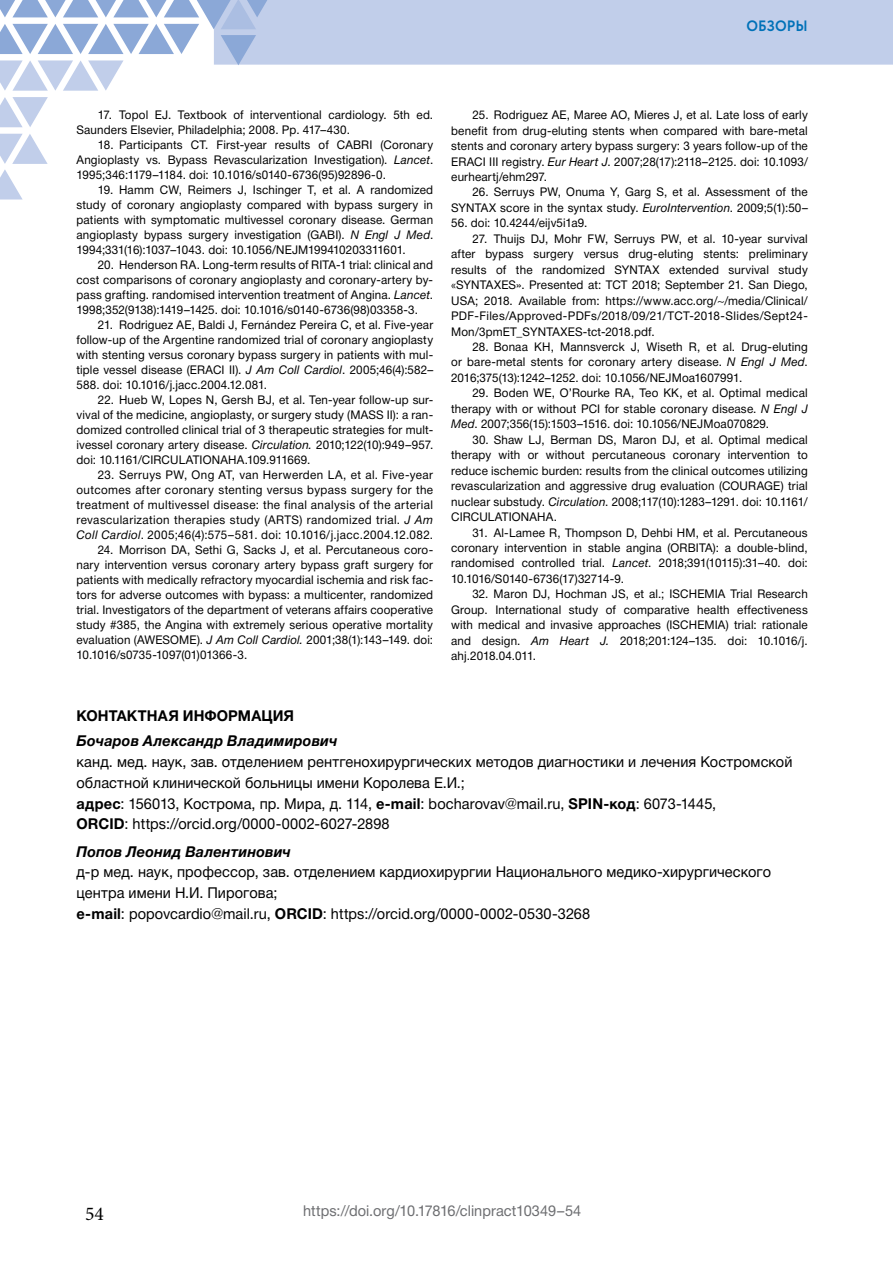
<style>
.page{position:relative;width:893px;height:1263px;background:#fff}
.page>*{position:absolute;margin:0;border:0;box-sizing:border-box;transform-origin:0 0}
.t1{font:19.5px "Minion Pro";color:#000}
.t2{font:15px/20.9px "Helvetica Neue Cyr";letter-spacing:.005em;color:#000}
.t3{font:italic 700 15px "Helvetica Neue Cyr";letter-spacing:.01em;color:#000}
.t4{font:15px "Helvetica Neue Cyr";letter-spacing:.005em;color:#6d6e71}
.t5{font:700 15px "Helvetica Neue Cyr";letter-spacing:.005em;color:#000}
.t6{font:700 15px "Circe";letter-spacing:-.005em;color:#0071b8;scale:.95 1}
.t7{font:12px/15px "Helvetica Neue Cyr";letter-spacing:.01em;color:#000;text-align:justify}
.s1{font-style:italic}
.s2{font-family:"Myriad Pro"}
.s3{font-weight:700}
</style>
<div class="page">
<svg style="left:0;top:97px;width:48px;height:30px"></svg>
<svg style="left:0;top:134px;width:48px;height:65px"></svg>
<svg style="left:0;top:0;width:893px;height:91px"></svg>
<p class="t6" style="left:746px;top:16px;width:66px">ОБЗОРЫ</p>
<p class="t7" style="left:77px;top:108px;width:358px;text-indent:21px">17. Topol EJ. Textbook of interventional cardiology. 5th ed.<br>Saunders Elsevier, Philadelphia; 2008. Рр. 417–430.</p>
<p class="t7" style="left:77px;top:138px;width:358px;text-indent:21px">18. Participants CT. First-year results of CABRI (Coronary Angioplasty vs. Bypass Revascularization Investigation). <span class="s1">Lancet</span>.<br>1995;346:1179–1184. doi: 10.1016/s0140-6736(95)92896-0.</p>
<p class="t7" style="left:77px;top:183px;width:358px;text-indent:21px">19. Hamm CW, Reimers J, Ischinger T, et al. A randomized study of coronary angioplasty compared with bypass surgery in patients with symptomatic multivessel coronary disease. German angioplasty bypass surgery investigation (GABI). <span class="s1">N Engl J Med</span>.<br>1994;331(16):1037–1043. doi: 10.1056/NEJM199410203311601.</p>
<p class="t7" style="left:77px;top:258px;width:358px;text-indent:21px">20. Henderson RA. Long-term results of RITA-1 trial: clinical and cost comparisons of coronary angioplasty and coronary-artery by&shy;pass grafting. randomised intervention treatment of Angina. <span class="s1">Lancet</span>.<br>1998;352(9138):1419–1425. doi: 10.1016/s0140-6736(98)03358-3.</p>
<p class="t7" style="left:77px;top:318px;width:358px;text-indent:21px">21. Rodriguez AE, Baldi J, Fern<span class="s2">á</span>ndez Pereira C, et al. Five-year follow-up of the Argentine randomized trial of coronary angioplasty with stenting versus coronary bypass surgery in patients with mul&shy;tiple vessel disease (ERACI II). <span class="s1">J Am Coll Cardiol</span>. 2005;46(4):582– 588. doi: 10.1016/j.jacc.2004.12.081.</p>
<p class="t7" style="left:77px;top:393px;width:358px;text-indent:21px">22. Hueb W, Lopes N, Gersh BJ, et al. Ten-year follow-up sur&shy;vival of the medicine, angioplasty, or surgery study (MASS II): a ran&shy;domized controlled clinical trial of 3 therapeutic strategies for mult&shy;ivessel coronary artery disease. <span class="s1">Circulation.</span> 2010;122(10):949–957. doi: 10.1161/CIRCULATIONAHA.109.911669.</p>
<p class="t7" style="left:77px;top:468px;width:358px;text-indent:21px">23. Serruys PW, Ong AT, van Herwerden LA, et al. Five-year outcomes after coronary stenting versus bypass surgery for the treatment of multivessel disease: the final analysis of the arterial revascularization therapies study (ARTS) randomized trial. <span class="s1">J Am Coll Cardiol</span>. 2005;46(4):575–581. doi: 10.1016/j.jacc.2004.12.082.</p>
<p class="t7" style="left:77px;top:543px;width:358px;text-indent:21px">24. Morrison DA, Sethi G, Sacks J, et al. Percutaneous coro&shy;nary intervention versus coronary artery bypass graft surgery for patients with medically refractory myocardial ischemia and risk fac&shy;tors for adverse outcomes with bypass: a multicenter, randomized trial. Investigators of the department of veterans affairs cooperative study #385, the Angina with extremely serious operative mortality evaluation (AWESOME). <span class="s1">J Am Coll Cardiol.</span> 2001;38(1):143–149. doi:<br>10.1016/s0735-1097(01)01366-3.</p>
<p class="t7" style="left:451px;top:107px;width:358px;line-height:15.5px;text-indent:21px">25. Rodriguez AE, Maree AO, Mieres J, et al. Late loss of early benefit from drug-eluting stents when compared with bare-metal stents and coronary artery bypass surgery: 3 years follow-up of the ERACI III registry. <span class="s1">Eur Heart J</span>. 2007;28(17):2118–2125. doi: 10.1093/ eurheartj/ehm297.</p>
<p class="t7" style="left:451px;top:185px;width:358px;line-height:15.5px;text-align:right">26. Serruys PW, Onuma Y, Garg S, et al. Assessment of the<br>SYNTAX score in the syntax study. <span class="s1">EuroIntervention</span>. 2009;5(1):50–</p>
<p class="t7" style="left:451px;top:216px;width:138px">56. doi: 10.4244/eijv5i1a9.</p>
<p class="t7" style="left:451px;top:231px;width:358px;line-height:15.5px;text-indent:21px">27. Thuijs DJ, Mohr FW, Serruys PW, et al. 10-year survival after bypass surgery versus drug-eluting stents: preliminary results of the randomized SYNTAX extended survival study <span class="s2">«</span>SYNTAXES». Presented at: TCT 2018; September 21. San Diego, USA; 2018. Available from: https://www.acc.org/~/media/Clinical/ PDF-Files/Approved-PDFs/2018/09/21/TCT-2018-Slides/Sept24- Mon/3pmET_SYNTAXES-tct-2018.pdf.</p>
<p class="t7" style="left:451px;top:339px;width:358px;line-height:15.5px;text-indent:21px">28. Bonaa KH, Mannsverck J, Wiseth R, et al. Drug-eluting or bare-metal stents for coronary artery disease. <span class="s1">N Engl J Med</span>.<br>2016;375(13):1242–1252. doi: 10.1056/NEJMoa1607991.</p>
<p class="t7" style="left:451px;top:385px;width:358px;line-height:15.5px;text-indent:21px">29. Boden WE, O’Rourke RA, Teo KK, et al. Optimal medical therapy with or without PCI for stable coronary disease. <span class="s1">N Engl J Med</span>. 2007;356(15):1503–1516. doi: 10.1056/NEJMoa070829.</p>
<p class="t7" style="left:451px;top:432px;width:358px;line-height:15.5px;text-indent:21px">30. Shaw LJ, Berman DS, Maron DJ, et al. Optimal medical therapy with or without percutaneous coronary intervention to reduce ischemic burden: results from the clinical outcomes utilizing revascularization and aggressive drug evaluation (COURAGE) trial nuclear substudy. <span class="s1">Circulation</span>. 2008;117(10):1283–1291. doi: 10.1161/ CIRCULATIONAHA.</p>
<p class="t7" style="left:451px;top:525px;width:358px;line-height:15.5px;text-indent:21px">31. Al-Lamee R, Thompson D, Dehbi HM, et al. Percutaneous coronary intervention in stable angina (ORBITA): a double-blind, randomised controlled trial. <span class="s1">Lancet</span>. 2018;391(10115):31–40. doi:<br>10.1016/S0140-6736(17)32714-9.</p>
<p class="t7" style="left:451px;top:586px;width:358px;line-height:15.5px;text-indent:21px">32. Maron DJ, Hochman JS, et al.; ISCHEMIA Trial Research Group. International study of comparative health effectiveness with medical and invasive approaches (ISCHEMIA) trial: rationale and design. <span class="s1">Am Heart J.</span> 2018;201:124–135. doi: 10.1016/j. ahj.2018.04.011.</p>
<p class="t5" style="left:77px;top:707px;width:219px">КОНТАКТНАЯ ИНФОРМАЦИЯ</p>
<p class="t3" style="left:77px;top:732px;width:262px">Бочаров Александр Владимирович</p>
<p class="t2" style="left:77px;top:751px;width:717px">канд. мед. наук, зав. отделением рентгенохирургических методов диагностики и лечения Костромской областной клинической больницы имени Королева Е.И.;<br><span class="s3">адрес</span>: 156013, Кострома, пр. Мира, д. 114, <span class="s3">e-mail</span>: bocharovav@mail.ru, <span class="s3">SPIN-код</span>: 6073-1445,<br><span class="s3">ORСID</span>: https://orcid.org/0000-0002-6027-2898</p>
<p class="t3" style="left:77px;top:843px;width:216px">Попов Леонид Валентинович</p>
<p class="t2" style="left:77px;top:862px;width:696px">д-р мед. наук, профессор, зав. отделением кардиохирургии Национального медико-хирургического центра имени Н.И. Пирогова;<br><span class="s3">e-mail</span>: popovcardio@mail.ru, <span class="s3">ORСID</span>: https://orcid.org/0000-0002-0530-3268</p>
<h1 class="t1" style="left:85px;top:1200px;width:20px">54</h1>
<p class="t4" style="left:303px;top:1203px;width:280px">https://doi.org/10.17816/clinpract10349–54</p>
</div>
